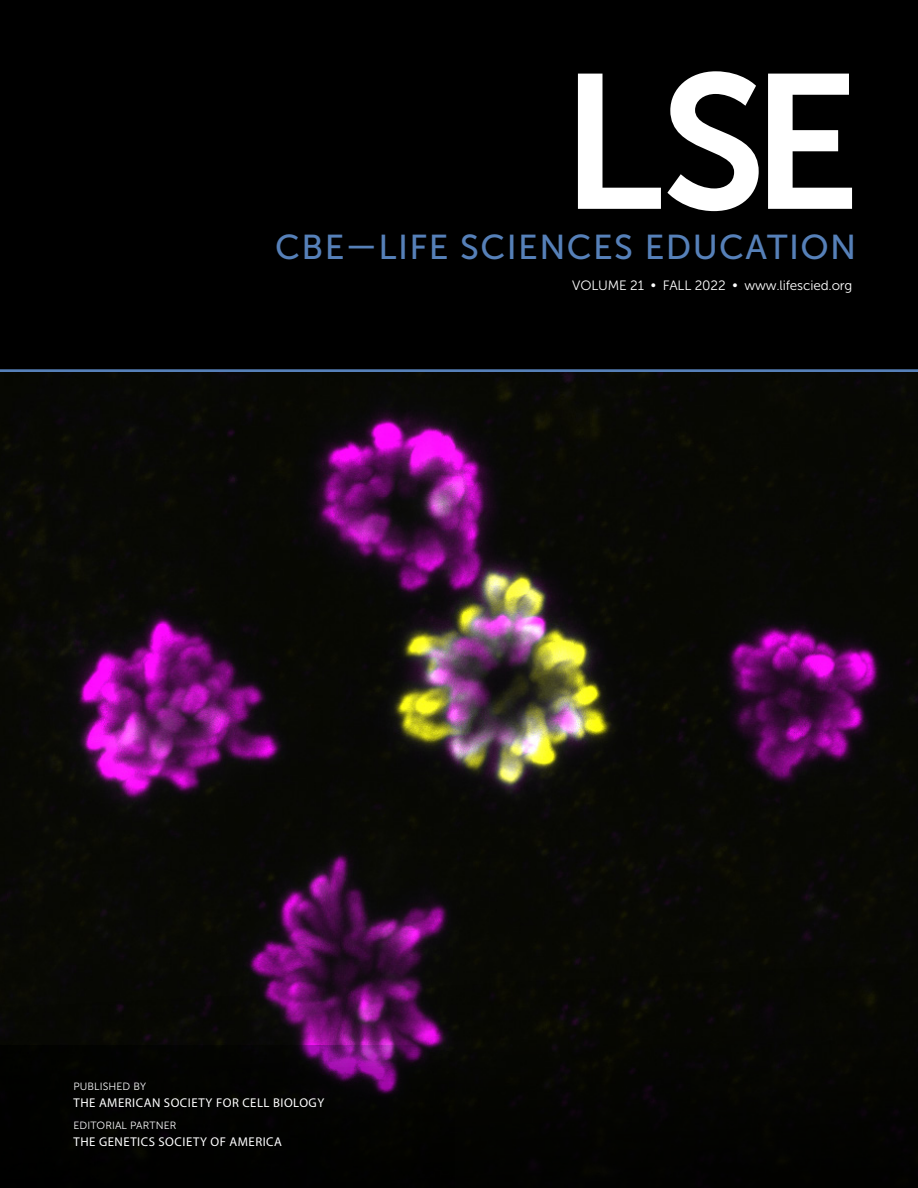
<style>
.page{position:relative;width:918px;height:1188px;background:#000}
.page>*{position:absolute;margin:0;border:0;box-sizing:border-box;transform-origin:0 0}
.t1{font:190.5px "Museo Sans 700";color:#fff}
.t2{font:34.5px "Museo Sans 500";letter-spacing:.04em;color:#5680b8}
.t3{font:13.5px "Museo Sans 300";letter-spacing:-.01em;color:#fff}
.t4{font:12.75px "Myriad Pro";letter-spacing:.04em;color:#fff}
.t5{font:10.5px "Museo Sans 300";letter-spacing:.01em;color:#fff}
</style>
<div class="page">
<div style="left:0;top:369px;width:918px;height:6px;background:#5680b8"></div>
<img style="left:0;top:372px;width:918px;height:797px">
<svg style="left:0;top:1046px;width:454px;height:123px"></svg>
<p class="t1" style="left:561px;top:37px;width:301px">LSE</p>
<p class="t2" style="left:275px;top:228px;width:582px">CBE—LIFE SCIENCES EDUCATION</p>
<p class="t3" style="left:572px;top:278px;width:282px">VOLUME 21 • FALL 2022 • www.lifescied.org</p>
<p class="t5" style="left:74px;top:1081px;width:74px">PUBLISHED BY</p>
<p class="t4" style="left:74px;top:1094px;width:252px">THE AMERICAN SOCIETY FOR CELL BIOLOGY</p>
<p class="t5" style="left:74px;top:1120px;width:104px">EDITORIAL PARTNER</p>
<p class="t4" style="left:74px;top:1133px;width:210px">THE GENETICS SOCIETY OF AMERICA</p>
</div>
